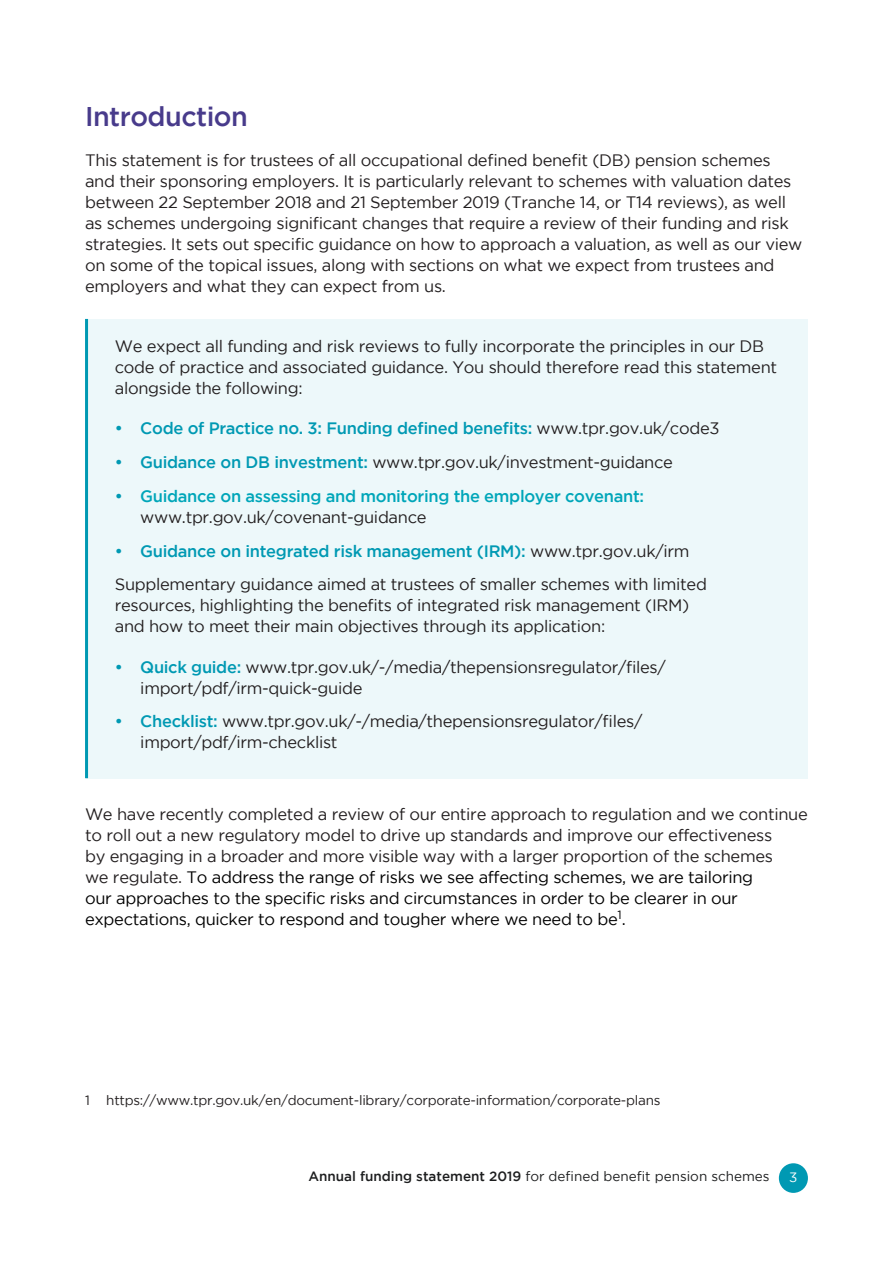
<style>
.page{position:relative;width:893px;height:1263px;background:#fff}
.page>*{position:absolute;margin:0;border:0;box-sizing:border-box;transform-origin:0 0}
.t1{font:500 27px "Gotham";letter-spacing:-.02em;color:#483b8b}
.t2{font:16.5px/21px "Gotham";letter-spacing:-.02em;color:#231f20}
.t3{font:500 16.5px/21px "Gotham";letter-spacing:-.02em;color:#00a6b9}
.t4{font:16.5px "Gotham Medium 2";letter-spacing:-.02em;color:#0099b3}
.t5{font:500 16.5px "Gotham";letter-spacing:-.02em;color:#0099b3}
.t6{font:13.5px "Gotham";letter-spacing:-.02em;color:#231f20}
.t7{font:13.5px "Gotham";color:#1d1e1f}
.t8{font:13.5px "Gotham Book 2";color:#fff}
.s1{font-family:"Gotham";font-weight:500}
.s2{font-family:"Gotham";color:#231f20}
.s3{font-weight:500;color:#0099b3}
.s4{color:#0099b3}
.s5{font-weight:400;color:#231f20}
.s6{color:#000}
.s7{font-family:"Gotham Book 2"}
.s8{font-weight:500}
</style>
<div class="page">
<div style="left:779px;top:1163px;width:29px;height:30px;background:#0099b3;border-radius:50%"></div>
<div style="left:87px;top:319px;width:721px;height:459px;background:#edf8fa"></div>
<hr style="left:85px;top:319px;width:3px;height:459px;background:#0099b3">
<h2 class="t1" style="left:85px;top:101px;width:164px">Introduction</h2>
<p class="t2" style="left:85px;top:150px;width:719px">This statement is for trustees of all occupational defined benefit (DB) pension schemes and their sponsoring employers. It is particularly relevant to schemes with valuation dates between 22 September 2018 and 21 September 2019 (Tranche 14, or T14 reviews), as well as schemes undergoing significant changes that require a review of their funding and risk strategies. It sets out specific guidance on how to approach a valuation, as well as our view on some of the topical issues, along with sections on what we expect from trustees and employers and what they can expect from us.</p>
<p class="t2" style="left:115px;top:336px;width:664px">We expect all funding and risk reviews to fully incorporate the principles in our DB code of practice and associated guidance. You should therefore read this statement alongside the following:</p>
<p class="t4" style="left:115px;top:419px;width:606px"><span class="s1">•</span> Code of Practice no. 3: Funding defined benefits: <span class="s2">www.tpr.gov.uk/code3</span></p>
<p class="t2" style="left:115px;top:452px;width:560px"><span class="s3">• Guidance on DB investment:</span> www.tpr.gov.uk/investment-guidance</p>
<p class="t3" style="left:140px;top:485px;width:505px;text-indent:-26px"><span class="s4">•</span> Guidance on assessing and monitoring the employer covenant: <span class="s5">www.tpr.gov.uk/covenant-guidance</span></p>
<p class="t5" style="left:115px;top:541px;width:576px">• Guidance on integrated risk management (IRM): <span class="s5">www.tpr.gov.uk/irm</span></p>
<p class="t2" style="left:115px;top:574px;width:594px">Supplementary guidance aimed at trustees of smaller schemes with limited resources, highlighting the benefits of integrated risk management (IRM) and how to meet their main objectives through its application:</p>
<p class="t2" style="left:140px;top:656px;width:527px;text-indent:-26px"><span class="s3">• Quick guide:</span> www.tpr.gov.uk/-/media/thepensionsregulator/files/ import/pdf/irm-quick-guide</p>
<p class="t2" style="left:140px;top:711px;width:504px;text-indent:-26px"><span class="s3">• Checklist:</span> www.tpr.gov.uk/-/media/thepensionsregulator/files/ import/pdf/irm-checklist</p>
<p class="t2" style="left:85px;top:803px;width:724px">We have recently completed a review of our entire approach to regulation and we continue to roll out a new regulatory model to drive up standards and improve our effectiveness<br>by engaging in a broader and more visible way with a larger proportion of the schemes<br>we regulate. <span class="s6">To address the range of risks we see affecting schemes, we are tailoring<br>our approaches to the specific risks and circumstances in order to be clearer in our expectations, quicker to respond and tougher where we need to be</span><sup>1</sup> <span class="s6">.</span></p>
<p class="t6" style="left:85px;top:1093px;width:577px"><span class="s7">1</span> https://www.tpr.gov.uk/en/document-library/corporate-information/corporate-plans</p>
<p class="t7" style="left:308px;top:1169px;width:463px"><span class="s8">Annual funding statement 2019</span> for defined benefit pension schemes</p>
<p class="t8" style="left:789px;top:1170px;width:10px">3</p>
</div>
